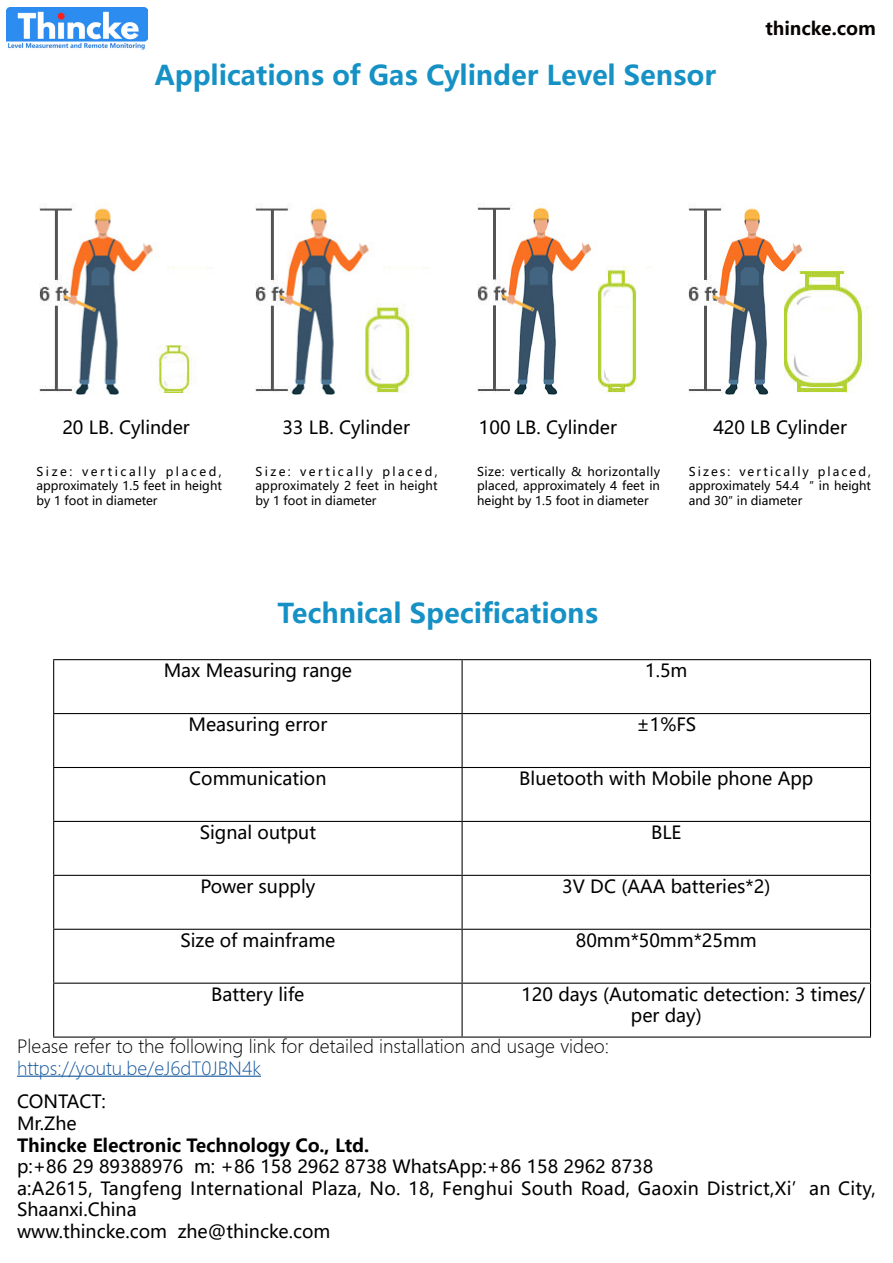
<style>
.page{position:relative;width:893px;height:1263px;background:#fff}
.page>*{position:absolute;margin:0;border:0;box-sizing:border-box;transform-origin:0 0}
.t1{font:700 27px "Microsoft Ya Hei";color:#1591c5}
.t2{font:18px/21.6px "Microsoft Ya Hei";color:#000}
.t3{font:300 18px "Microsoft Ya Hei";color:#000}
.t4{font:700 18px "Microsoft Ya Hei";color:#000}
.t5{font:300 18px "Microsoft Ya Hei";color:#15599f}
.t6{font:700 18px "Microsoft Ya Hei";color:#070202}
.t7{font:12px/14.4px "Microsoft Ya Hei";color:#000;text-align:justify}
</style>
<div class="page">
<img style="left:40px;top:207px;width:166px;height:188px">
<img style="left:477px;top:204px;width:160px;height:191px">
<img style="left:255px;top:207px;width:167px;height:188px">
<img style="left:689px;top:207px;width:180px;height:188px">
<hr style="left:53px;top:659px;width:409px;height:1px;background:#000">
<hr style="left:53px;top:660px;width:1px;height:53px;background:#000">
<hr style="left:462px;top:659px;width:409px;height:1px;background:#000">
<hr style="left:462px;top:660px;width:1px;height:53px;background:#000">
<hr style="left:870px;top:660px;width:1px;height:53px;background:#000">
<hr style="left:53px;top:713px;width:409px;height:1px;background:#000">
<hr style="left:53px;top:714px;width:1px;height:53px;background:#000">
<hr style="left:462px;top:713px;width:409px;height:1px;background:#000">
<hr style="left:462px;top:714px;width:1px;height:53px;background:#000">
<hr style="left:870px;top:714px;width:1px;height:53px;background:#000">
<hr style="left:53px;top:767px;width:409px;height:1px;background:#000">
<hr style="left:53px;top:768px;width:1px;height:53px;background:#000">
<hr style="left:462px;top:767px;width:409px;height:1px;background:#000">
<hr style="left:462px;top:768px;width:1px;height:53px;background:#000">
<hr style="left:870px;top:768px;width:1px;height:53px;background:#000">
<hr style="left:53px;top:821px;width:409px;height:1px;background:#000">
<hr style="left:53px;top:822px;width:1px;height:53px;background:#000">
<hr style="left:462px;top:821px;width:409px;height:1px;background:#000">
<hr style="left:462px;top:822px;width:1px;height:53px;background:#000">
<hr style="left:870px;top:822px;width:1px;height:53px;background:#000">
<hr style="left:53px;top:875px;width:409px;height:1px;background:#000">
<hr style="left:53px;top:876px;width:1px;height:53px;background:#000">
<hr style="left:462px;top:875px;width:409px;height:1px;background:#000">
<hr style="left:462px;top:876px;width:1px;height:53px;background:#000">
<hr style="left:870px;top:876px;width:1px;height:53px;background:#000">
<hr style="left:53px;top:929px;width:409px;height:1px;background:#000">
<hr style="left:53px;top:930px;width:1px;height:53px;background:#000">
<hr style="left:462px;top:929px;width:409px;height:1px;background:#000">
<hr style="left:462px;top:930px;width:1px;height:53px;background:#000">
<hr style="left:870px;top:930px;width:1px;height:53px;background:#000">
<hr style="left:53px;top:983px;width:409px;height:1px;background:#000">
<hr style="left:53px;top:984px;width:1px;height:52px;background:#000">
<hr style="left:462px;top:983px;width:409px;height:1px;background:#000">
<hr style="left:462px;top:984px;width:1px;height:52px;background:#000">
<hr style="left:870px;top:984px;width:1px;height:52px;background:#000">
<hr style="left:53px;top:1036px;width:409px;height:1px;background:#000">
<hr style="left:462px;top:1036px;width:409px;height:1px;background:#000">
<hr style="left:17px;top:1075px;width:244px;height:2px;background:#15599f">
<img style="left:6px;top:7px;width:141px;height:43px">
<h1 class="t1" style="left:154px;top:56px;width:563px">Applications of Gas Cylinder Level Sensor</h1>
<p class="t6" style="left:765px;top:16px;width:112px">thincke.com</p>
<p class="t2" style="left:62px;top:416px;width:129px">20 LB. Cylinder</p>
<p class="t2" style="left:282px;top:416px;width:129px">33 LB. Cylinder</p>
<p class="t2" style="left:479px;top:416px;width:139px">100 LB. Cylinder</p>
<p class="t2" style="left:713px;top:416px;width:135px">420 LB Cylinder</p>
<p class="t7" style="left:37px;top:464px;width:187px">Size: vertically placed, approximately 1.5 feet in height by 1 foot in diameter</p>
<p class="t7" style="left:255px;top:464px;width:184px">Size: vertically placed, approximately 2 feet in height by 1 foot in diameter</p>
<p class="t7" style="left:477px;top:464px;width:184px">Size: vertically &amp; horizontally placed, approximately 4 feet in height by 1.5 foot in diameter</p>
<p class="t7" style="left:689px;top:464px;width:184px">Sizes: vertically placed, approximately 54.4 ″ in height and 30″ in diameter</p>
<h1 class="t1" style="left:277px;top:594px;width:322px">Technical Specifications</h1>
<p class="t2" style="left:164px;top:659px;width:190px">Max Measuring range</p>
<p class="t2" style="left:645px;top:659px;width:44px">1.5m</p>
<p class="t2" style="left:188px;top:713px;width:140px">Measuring error</p>
<p class="t2" style="left:636px;top:713px;width:61px">±1%FS</p>
<p class="t2" style="left:189px;top:767px;width:139px">Communication</p>
<p class="t2" style="left:519px;top:767px;width:296px">Bluetooth with Mobile phone App</p>
<p class="t2" style="left:200px;top:821px;width:118px">Signal output</p>
<p class="t2" style="left:651px;top:821px;width:32px">BLE</p>
<p class="t2" style="left:200px;top:875px;width:116px">Power supply</p>
<p class="t2" style="left:562px;top:875px;width:210px">3V DC (AAA batteries*2)</p>
<p class="t2" style="left:180px;top:929px;width:157px">Size of mainframe</p>
<p class="t2" style="left:576px;top:929px;width:182px">80mm*50mm*25mm</p>
<p class="t2" style="left:211px;top:983px;width:95px">Battery life</p>
<p class="t2" style="left:631px;top:983px;width:236px;text-indent:-109px">120 days (Automatic detection: 3 times/ per day)</p>
<p class="t3" style="left:17px;top:1034px;width:594px">Please refer to the following link for detailed installation and usage video:</p>
<p class="t5" style="left:17px;top:1056px;width:245px">https://youtu.be/eJ6dT0JBN4k</p>
<p class="t2" style="left:17px;top:1090px;width:90px">CONTACT:<br>Mr.Zhe</p>
<p class="t4" style="left:17px;top:1132px;width:354px">Thincke Electronic Technology Co., Ltd.</p>
<p class="t2" style="left:17px;top:1155px;width:860px">p:+86 29 89388976 m: +86 158 2962 8738 WhatsApp:+86 158 2962 8738<br>a:A2615, Tangfeng International Plaza, No. 18, Fenghui South Road, Gaoxin District,Xi’an City, Shaanxi.China<br>www.thincke.com zhe@thincke.com</p>
</div>
